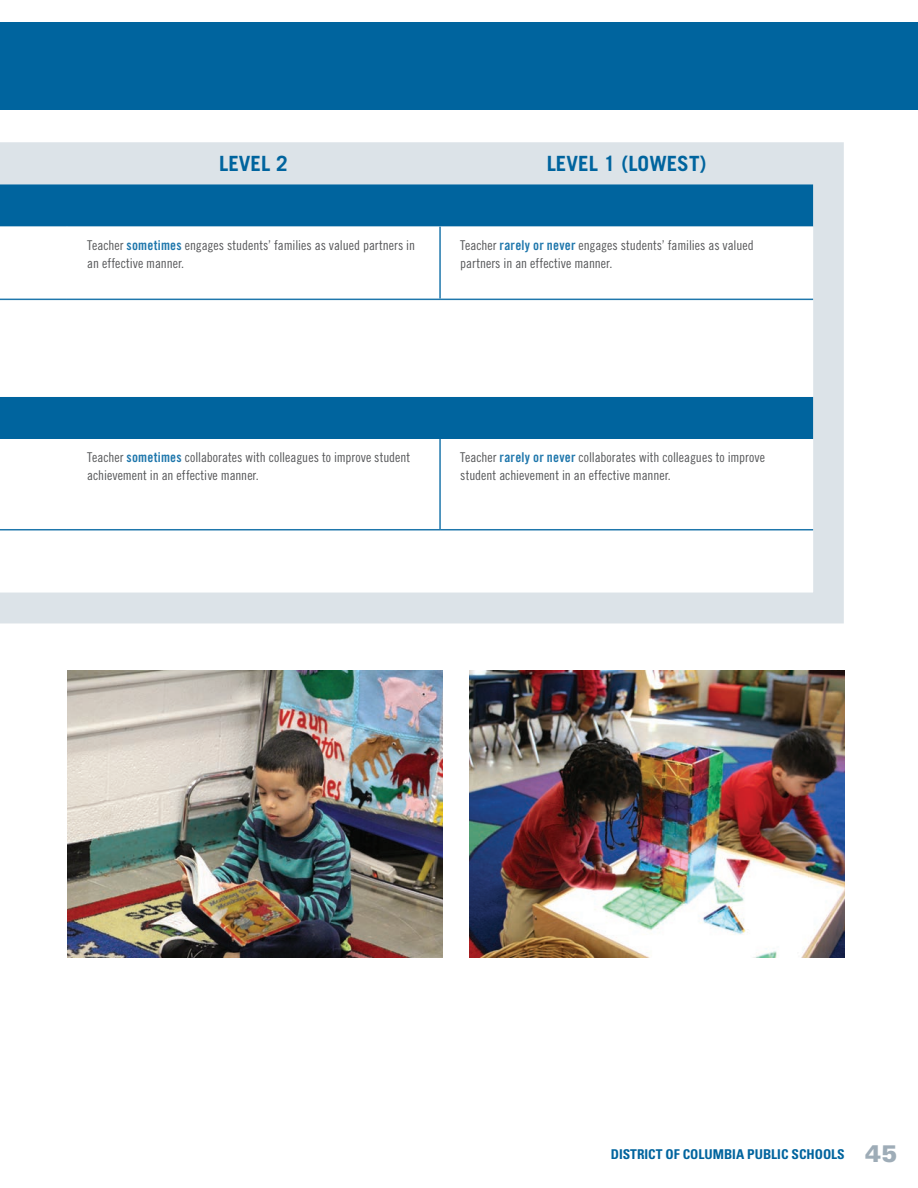
<style>
.page{position:relative;width:918px;height:1188px;background:#fff}
.page>*{position:absolute;margin:0;border:0;box-sizing:border-box;transform-origin:0 0}
.t1{font:700 21px "Trade Gothic LT Std";color:#00649e}
.t2{font:13.5px/18px "Trade Gothic LT Std Cn 18";color:#57585a}
.t3{font:700 condensed 13.5px "Univers LT Std";color:#00649e}
.s1{font-family:"Trade Gothic LT Std Bd Cn 20";color:#1f77ac}
.s2{font-weight:900;font-stretch:normal;font-size:24px;color:#9eacb7}
</style>
<div class="page">
<div style="left:0;top:142px;width:844px;height:481px;background:#dce3e8"></div>
<div style="left:0;top:184px;width:813px;height:43px;background:#00649e"></div>
<svg style="left:0;top:227px;width:813px;height:302px"></svg>
<svg style="left:0;top:530px;width:813px;height:62px"></svg>
<hr style="left:439px;top:227px;width:2px;height:72px;background:#1f77ac">
<hr style="left:67px;top:299px;width:373px;height:1px;background:#1f77ac">
<hr style="left:440px;top:299px;width:373px;height:1px;background:#1f77ac">
<hr style="left:0;top:299px;width:67px;height:1px;background:#1f77ac">
<hr style="left:439px;top:439px;width:2px;height:90px;background:#1f77ac">
<hr style="left:0;top:529px;width:67px;height:1px;background:#1f77ac">
<hr style="left:67px;top:529px;width:373px;height:1px;background:#1f77ac">
<hr style="left:440px;top:529px;width:373px;height:1px;background:#1f77ac">
<div style="left:0;top:23px;width:918px;height:87px;background:#00649e"></div>
<img style="left:469px;top:670px;width:376px;height:288px">
<img style="left:67px;top:670px;width:376px;height:288px">
<h1 class="t1" style="left:219px;top:151px;width:70px">LEVEL 2</h1>
<h1 class="t1" style="left:547px;top:151px;width:161px">LEVEL 1 (LOWEST)</h1>
<p class="t2" style="left:87px;top:236px;width:329px">Teacher <span class="s1">sometimes</span> engages students’ families as valued partners in an effective manner.</p>
<p class="t2" style="left:460px;top:236px;width:295px">Teacher <span class="s1">rarely or never</span> engages students’ families as valued partners in an effective manner.</p>
<p class="t2" style="left:87px;top:448px;width:325px">Teacher <span class="s1">sometimes</span> collaborates with colleagues to improve student achievement in an effective manner.</p>
<p class="t2" style="left:460px;top:448px;width:306px">Teacher <span class="s1">rarely or never</span> collaborates with colleagues to improve student achievement in an effective manner.</p>
<p class="t3" style="left:611px;top:1145px;width:288px">DISTRICT OF COLUMBIA PUBLIC SCHOOLS <span class="s2">45</span></p>
</div>
